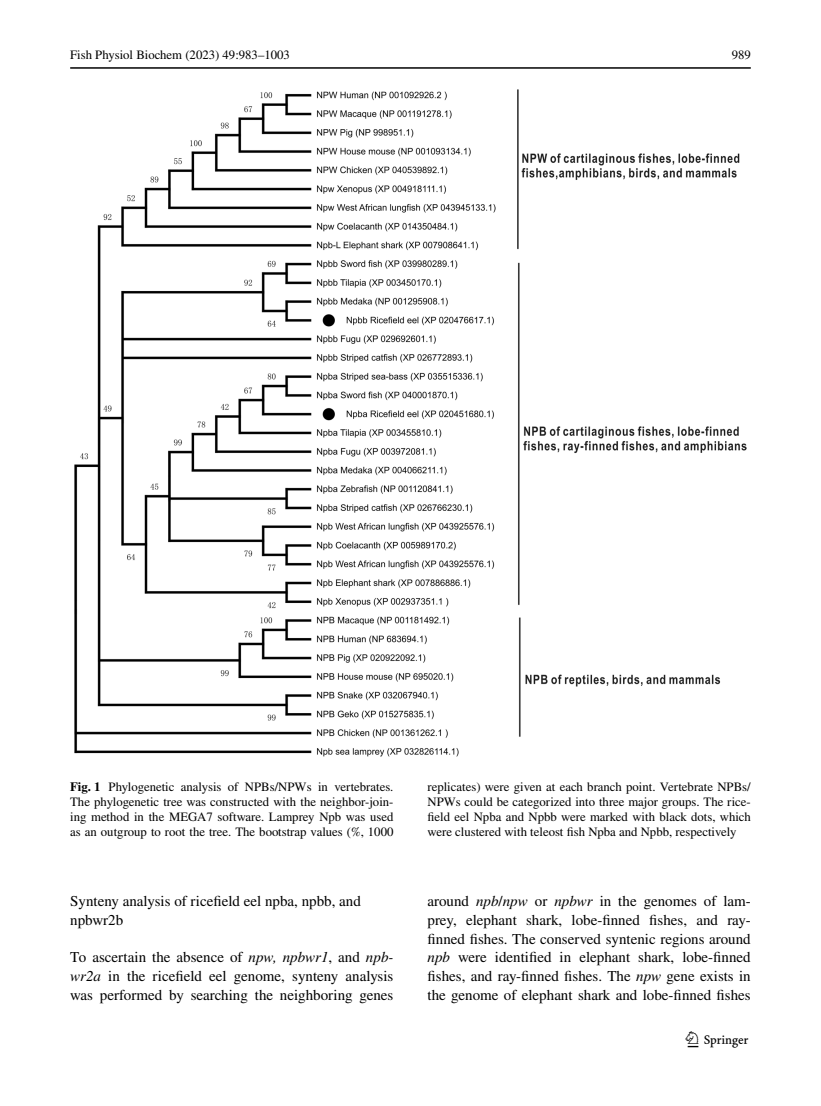
<style>
.page{position:relative;width:821px;height:1106px;background:#fff}
.page>*{position:absolute;margin:0;border:0;box-sizing:border-box;transform-origin:0 0}
.t1{font:22.5px "Springnew Regular 3";color:#000}
.t2{font:15px/18.8px "STIX";color:#000;text-align:justify}
.t3{font:12.75px/15px "STIX";color:#000;text-align:justify}
.s1{font-weight:700}
.s2{font-style:italic}
</style>
<div class="page">
<hr style="left:70px;top:67px;width:680px;height:2px;background:#000">
<img style="left:74px;top:89px;width:672px;height:667px">
<p class="t3" style="left:70px;top:48px;width:221px">Fish Physiol Biochem (2023) 49:983–1003</p>
<p class="t3" style="left:731px;top:49px;width:21px">989</p>
<p class="t3" style="left:70px;top:780px;width:325px"><span class="s1">Fig. 1</span> Phylogenetic analysis of NPBs/NPWs in vertebrates.<br>The phylogenetic tree was constructed with the neighbor-join&shy;ing method in the MEGA7 software. Lamprey Npb was used as an outgroup to root the tree. The bootstrap values (%, 1000</p>
<p class="t3" style="left:427px;top:780px;width:325px">replicates) were given at each branch point. Vertebrate NPBs/ NPWs could be categorized into three major groups. The rice&shy;field eel Npba and Npbb were marked with black dots, which were clustered with teleost fish Npba and Npbb, respectively</p>
<p class="t2" style="left:70px;top:892px;width:292px">Synteny analysis of ricefield eel npba, npbb, and npbwr2b</p>
<p class="t2" style="left:70px;top:949px;width:325px">To ascertain the absence of <span class="s2">npw, npbwr1</span>, and <span class="s2">npb&shy;wr2a</span> in the ricefield eel genome, synteny analysis was performed by searching the neighboring genes</p>
<p class="t2" style="left:427px;top:892px;width:325px">around <span class="s2">npb</span>/<span class="s2">npw</span> or <span class="s2">npbwr</span> in the genomes of lam&shy;prey, elephant shark, lobe-finned fishes, and ray&shy;finned fishes. The conserved syntenic regions around <span class="s2">npb</span> were identified in elephant shark, lobe-finned fishes, and ray-finned fishes. The <span class="s2">npw</span> gene exists in the genome of elephant shark and lobe-finned fishes</p>
<h1 class="t1" style="left:687px;top:1031px;width:62px">1 3</h1>
</div>
